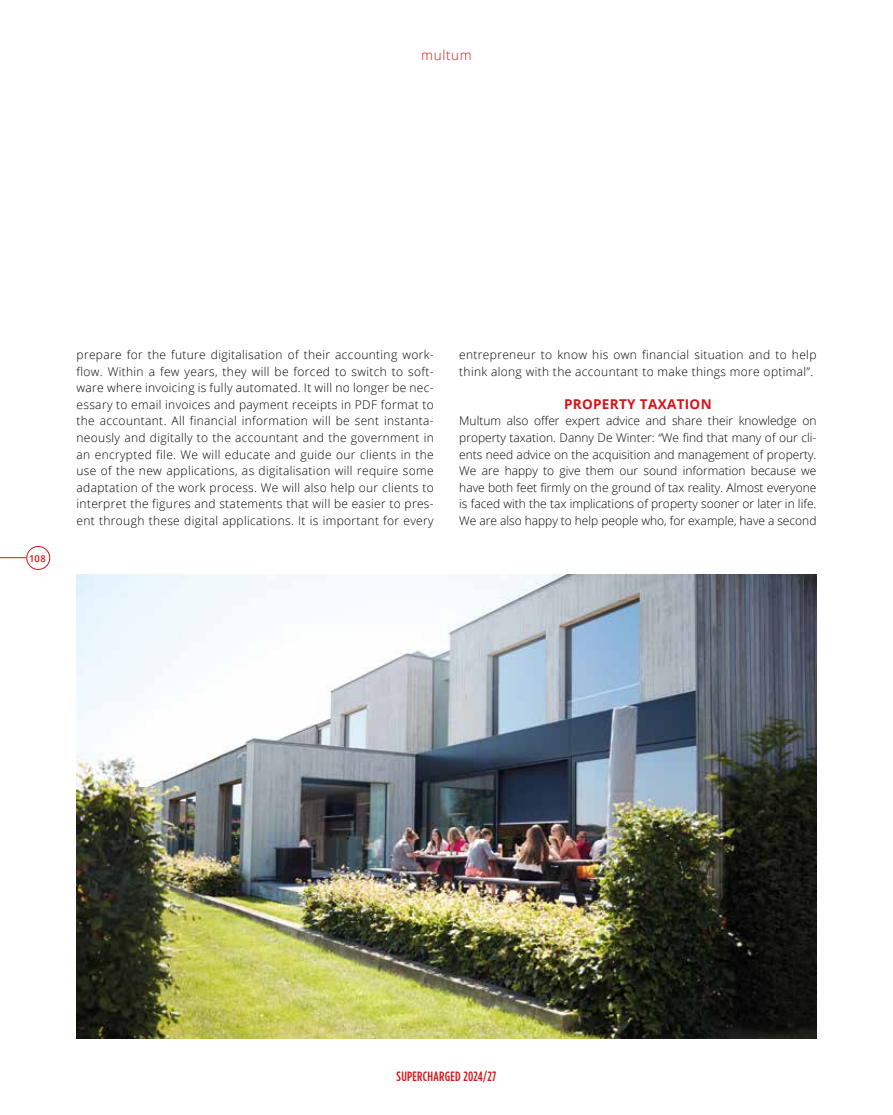
<style>
.page{position:relative;width:893px;height:1115px;background:#fff}
.page>*{position:absolute;margin:0;border:0;box-sizing:border-box;transform-origin:0 0}
.t1{font:500 13.5px "Gotham Condensed";letter-spacing:.02em;color:#d51317}
.t2{font:700 13.5px "Open Sans";letter-spacing:.025em;color:#d51317}
.t3{font:300 13.5px "Open Sans";letter-spacing:.05em;color:#d51317}
.t4{font:300 12px/16.5px "Open Sans";letter-spacing:.03em;color:#000;text-align:justify}
.t5{font:600 9.45px "Open Sans";color:#d51317}
</style>
<div class="page">
<div style="left:27px;top:546px;width:23px;height:23px;border:1px solid #d51317;border-radius:50%"></div>
<svg style="left:0;top:557px;width:27px;height:1px"></svg>
<img style="left:77px;top:574px;width:739px;height:463px">
<p class="t3" style="left:421px;top:46px;width:52px">multum</p>
<p class="t5" style="left:29px;top:551px;width:18px">108</p>
<p class="t4" style="left:77px;top:346px;width:359px">prepare for the future digitalisation of their accounting work&shy;flow. Within a few years, they will be forced to switch to soft&shy;ware where invoicing is fully automated. It will no longer be nec&shy;essary to email invoices and payment receipts in PDF format to the accountant. All financial information will be sent instanta&shy;neously and digitally to the accountant and the government in an encrypted file. We will educate and guide our clients in the use of the new applications, as digitalisation will require some adaptation of the work process. We will also help our clients to interpret the figures and statements that will be easier to pres&shy;ent through these digital applications. It is important for every</p>
<p class="t4" style="left:459px;top:346px;width:359px">entrepreneur to know his own financial situation and to help think along with the accountant to make things more optimal”.</p>
<p class="t2" style="left:564px;top:394px;width:149px">PROPERTY TAXATION</p>
<p class="t4" style="left:459px;top:412px;width:359px">Multum also offer expert advice and share their knowledge on property taxation. Danny De Winter: “We find that many of our cli&shy;ents need advice on the acquisition and management of property.<br>We are happy to give them our sound information because we have both feet firmly on the ground of tax reality. Almost everyone is faced with the tax implications of property sooner or later in life.<br>We are also happy to help people who, for example, have a second</p>
<p class="t1" style="left:397px;top:1068px;width:101px">SUPERCHARGED 2024/27</p>
</div>
